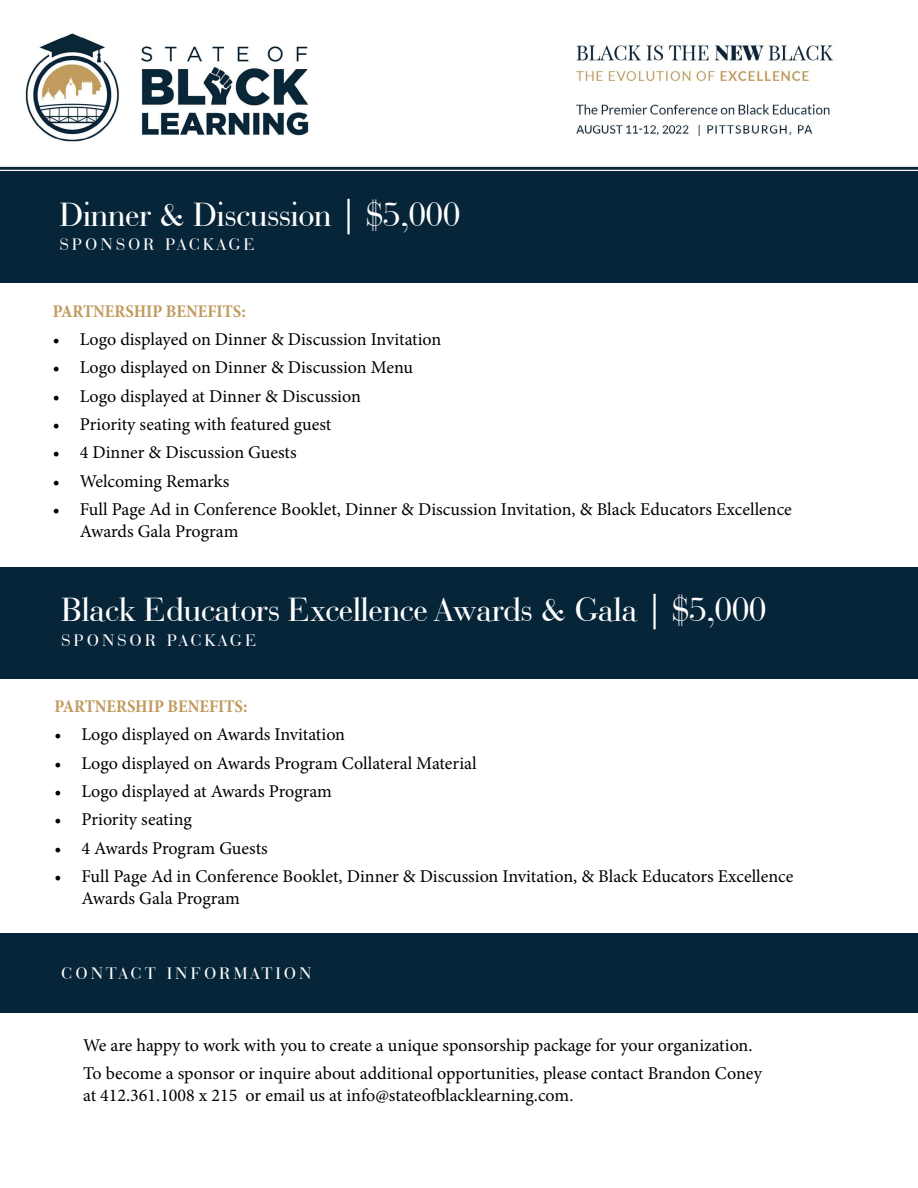
<style>
.page{position:relative;width:918px;height:1188px;background:#fff}
.page>*{position:absolute;margin:0;border:0;box-sizing:border-box;transform-origin:0 0}
.t1{font:35.55px "Bauer Bodoni BT";color:#fff}
.t2{font:18px/21.6px "Minion Pro";color:#000}
.t3{font:700 condensed 18px "Minion Pro";color:#c09b5d}
.t4{font:17.7px "Bauer Bodoni BT";letter-spacing:.2em;color:#fff}
</style>
<div class="page">
<img style="left:0;top:33px;width:918px;height:139px">
<div style="left:0;top:172px;width:918px;height:111px;background:#072538"></div>
<div style="left:0;top:567px;width:918px;height:111px;background:#072538"></div>
<div style="left:0;top:933px;width:918px;height:80px;background:#072538"></div>
<p class="t1" style="left:60px;top:192px;width:402px">Dinner &amp; Discussion | $5,000</p>
<p class="t4" style="left:60px;top:234px;width:197px">SPONSOR PACKAGE</p>
<p class="t3" style="left:53px;top:298px;width:195px">PARTNERSHIP BENEFITS:</p>
<p class="t2" style="left:53px;top:328px;width:390px">• Logo displayed on Dinner &amp; Discussion Invitation</p>
<p class="t2" style="left:53px;top:357px;width:362px">• Logo displayed on Dinner &amp; Discussion Menu</p>
<p class="t2" style="left:53px;top:385px;width:310px">• Logo displayed at Dinner &amp; Discussion</p>
<p class="t2" style="left:53px;top:414px;width:280px">• Priority seating with featured guest</p>
<p class="t2" style="left:53px;top:442px;width:245px">• 4 Dinner &amp; Discussion Guests</p>
<p class="t2" style="left:53px;top:470px;width:178px">• Welcoming Remarks</p>
<p class="t2" style="left:80px;top:499px;width:714px;text-indent:-27px">• Full Page Ad in Conference Booklet, Dinner &amp; Discussion Invitation, &amp; Black Educators Excellence<br>Awards Gala Program</p>
<p class="t1" style="left:62px;top:588px;width:706px">Black Educators Excellence Awards &amp; Gala | $5,000</p>
<p class="t4" style="left:62px;top:629px;width:197px">SPONSOR PACKAGE</p>
<p class="t3" style="left:54px;top:694px;width:195px">PARTNERSHIP BENEFITS:</p>
<p class="t2" style="left:54px;top:724px;width:292px">• Logo displayed on Awards Invitation</p>
<p class="t2" style="left:54px;top:752px;width:424px">• Logo displayed on Awards Program Collateral Material</p>
<p class="t2" style="left:54px;top:780px;width:279px">• Logo displayed at Awards Program</p>
<p class="t2" style="left:54px;top:809px;width:139px">• Priority seating</p>
<p class="t2" style="left:54px;top:837px;width:215px">• 4 Awards Program Guests</p>
<p class="t2" style="left:81px;top:865px;width:714px;text-indent:-27px">• Full Page Ad in Conference Booklet, Dinner &amp; Discussion Invitation, &amp; Black Educators Excellence<br>Awards Gala Program</p>
<p class="t4" style="left:62px;top:963px;width:251px">CONTACT INFORMATION</p>
<p class="t2" style="left:83px;top:1035px;width:671px">We are happy to work with you to create a unique sponsorship package for your organization.</p>
<p class="t2" style="left:83px;top:1063px;width:680px">To become a sponsor or inquire about additional opportunities, please contact Brandon Coney at 412.361.1008 x 215 or email us at info@stateofblacklearning.com.</p>
</div>
